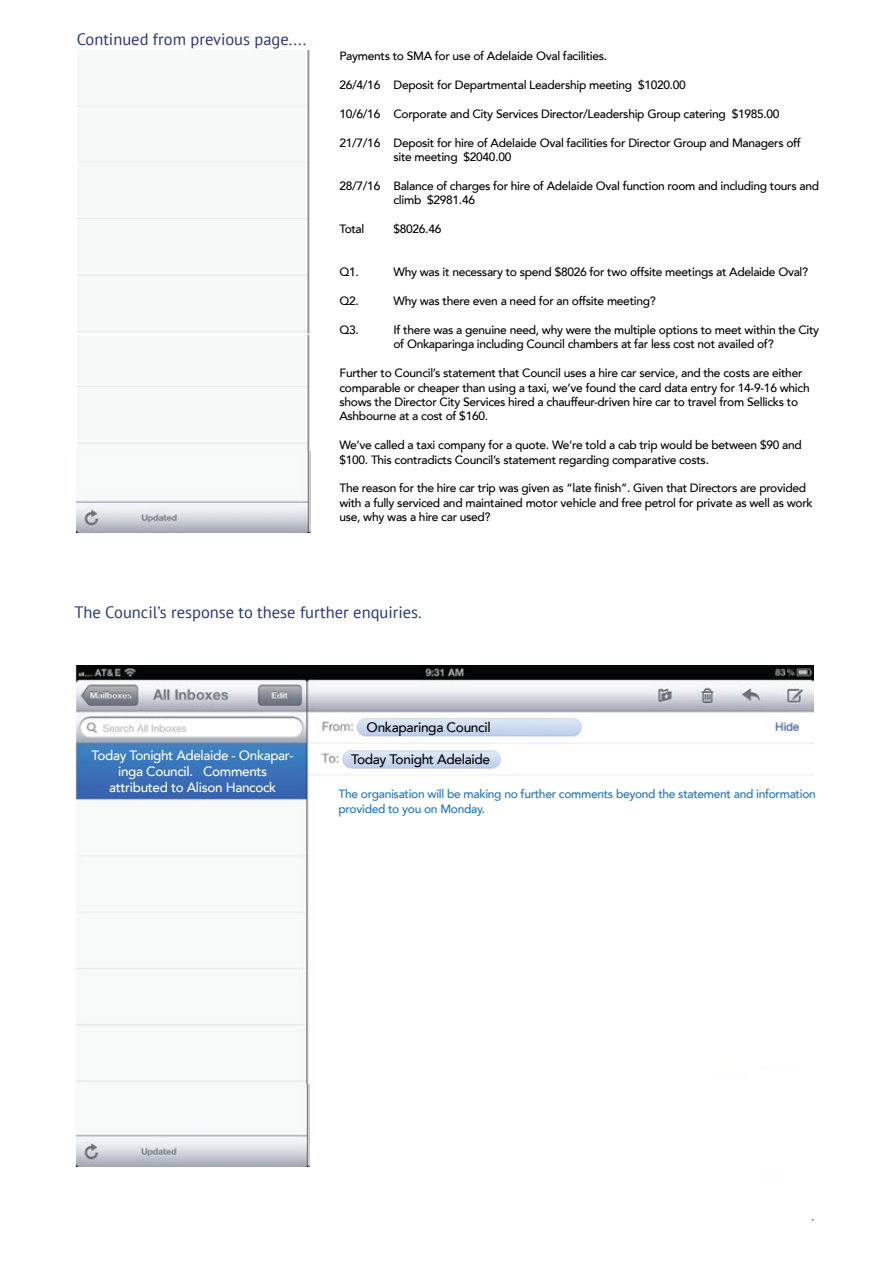
<style>
.page{position:relative;width:893px;height:1263px;background:#fff}
.page>*{position:absolute;margin:0;border:0;box-sizing:border-box;transform-origin:0 0}
.t1{font:16.5px "PT Sans";color:#2a3578}
.t2{font:500 13.65px "Avenir";letter-spacing:-.025em;color:#010101}
.t3{font:500 13.5px/16.2px "Avenir";letter-spacing:-.025em;color:#fff;text-align:center}
.t4{font:500 12px/14.4px "Avenir";letter-spacing:-.025em;color:#010101}
.t5{font:500 12px/14.4px "Avenir";letter-spacing:-.025em;color:#1d75bc}
</style>
<div class="page">
<img style="left:76px;top:335px;width:235px;height:167px">
<img style="left:77px;top:51px;width:233px;height:283px">
<img style="left:77px;top:451px;width:233px;height:82px">
<img style="left:75px;top:666px;width:739px;height:555px">
<img style="left:76px;top:1084px;width:233px;height:82px">
<img style="left:352px;top:745px;width:162px;height:29px">
<h1 class="t1" style="left:77px;top:29px;width:231px">Continued from previous page....</h1>
<p class="t4" style="left:339px;top:49px;width:269px">Payments to SMA for use of Adelaide Oval facilities.</p>
<p class="t4" style="left:339px;top:78px;width:348px">26/4/16 Deposit for Departmental Leadership meeting $1020.00</p>
<p class="t4" style="left:339px;top:107px;width:442px">10/6/16 Corporate and City Services Director/Leadership Group catering $1985.00</p>
<p class="t4" style="left:393px;top:136px;width:409px;text-indent:-54px">21/7/16 Deposit for hire of Adelaide Oval facilities for Director Group and Managers off site meeting $2040.00</p>
<p class="t4" style="left:393px;top:179px;width:427px;text-indent:-54px">28/7/16 Balance of charges for hire of Adelaide Oval function room and including tours and climb $2981.46</p>
<p class="t4" style="left:339px;top:222px;width:27px">Total</p>
<p class="t4" style="left:393px;top:222px;width:49px">$8026.46</p>
<p class="t4" style="left:339px;top:265px;width:21px">Q1.</p>
<p class="t4" style="left:393px;top:265px;width:416px">Why was it necessary to spend $8026 for two offsite meetings at Adelaide Oval?</p>
<p class="t4" style="left:339px;top:294px;width:21px">Q2.</p>
<p class="t4" style="left:393px;top:294px;width:264px">Why was there even a need for an offsite meeting?</p>
<p class="t4" style="left:339px;top:323px;width:21px">Q3.</p>
<p class="t4" style="left:393px;top:323px;width:427px">If there was a genuine need, why were the multiple options to meet within the City of Onkaparinga including Council chambers at far less cost not availed of?</p>
<p class="t4" style="left:339px;top:366px;width:472px">Further to Council’s statement that Council uses a hire car service, and the costs are either comparable or cheaper than using a taxi, we’ve found the card data entry for 14-9-16 which shows the Director City Services hired a chauffeur-driven hire car to travel from Sellicks to Ashbourne at a cost of $160.</p>
<p class="t4" style="left:339px;top:438px;width:464px">We’ve called a taxi company for a quote. We’re told a cab trip would be between $90 and $100. This contradicts Council’s statement regarding comparative costs.</p>
<p class="t4" style="left:339px;top:481px;width:475px">The reason for the hire car trip was given as “late finish”. Given that Directors are provided with a fully serviced and maintained motor vehicle and free petrol for private as well as work use, why was a hire car used?</p>
<h1 class="t1" style="left:74px;top:601px;width:349px">The Council’s response to these further enquiries.</h1>
<p class="t3" style="left:92px;top:747px;width:204px">Today Tonight Adelaide - Onkapar&shy;inga Council. Comments attributed to Alison Hancock</p>
<p class="t2" style="left:367px;top:719px;width:126px">Onkaparinga Council</p>
<p class="t2" style="left:351px;top:751px;width:141px">Today Tonight Adelaide</p>
<p class="t5" style="left:339px;top:787px;width:479px">The organisation will be making no further comments beyond the statement and information provided to you on Monday.</p>
</div>
